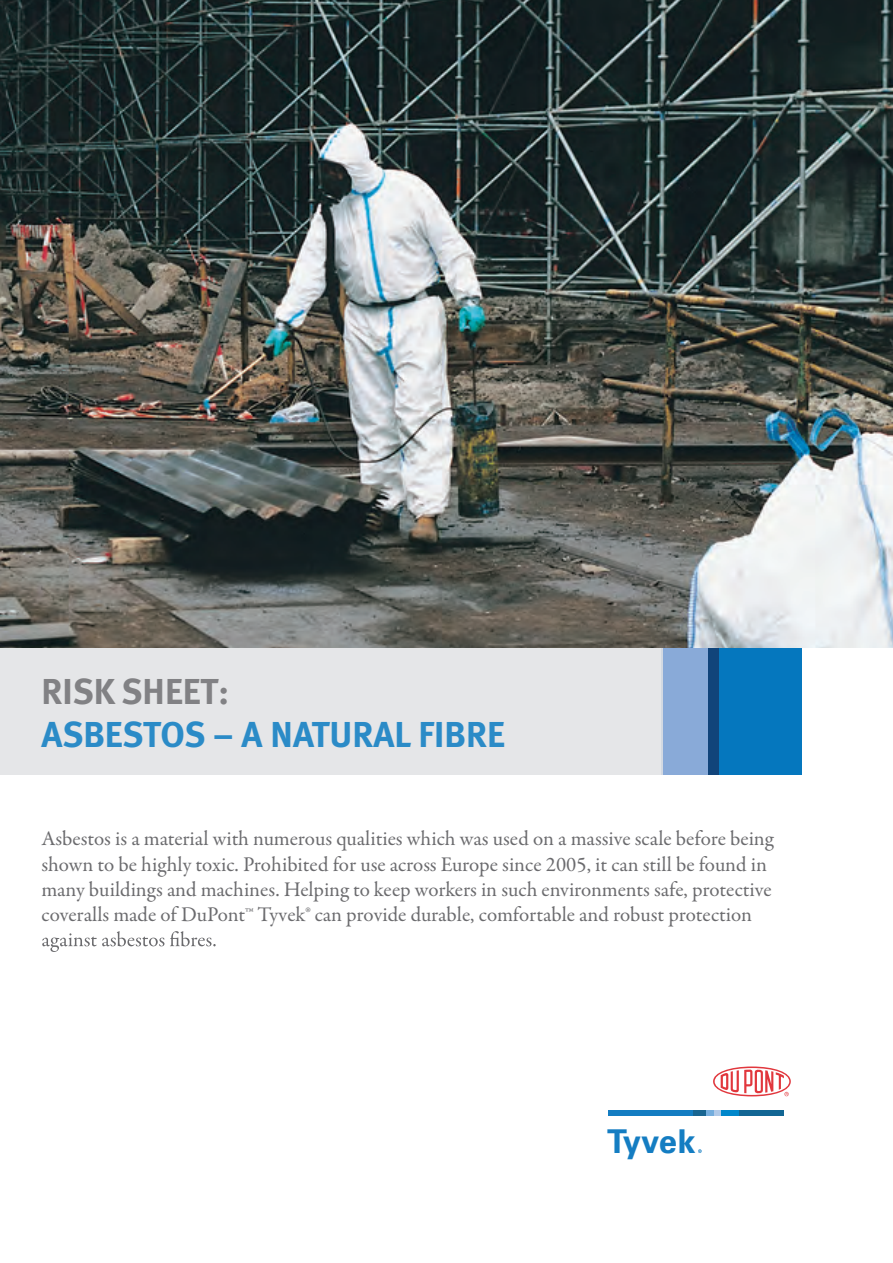
<style>
.page{position:relative;width:893px;height:1263px;background:#fff}
.page>*{position:absolute;margin:0;border:0;box-sizing:border-box;transform-origin:0 0}
.t1{font:700 36px "Meta";color:#0577be}
.t2{font:700 36px "Meta";color:#6b6b6e}
.t3{font:700 32.85px "Univers";letter-spacing:-.005em;color:#147dc2}
.t4{font:21px/25.2px "Garamond Premr Pro";color:#6b6b6e}
</style>
<div class="page">
<div style="left:661px;top:647px;width:47px;height:128px;background:#89aad8"></div>
<div style="left:719px;top:647px;width:82px;height:128px;background:#0577be"></div>
<div style="left:708px;top:647px;width:11px;height:128px;background:#11447a"></div>
<div style="left:0;top:647px;width:662px;height:128px;background:#e1e2e4"></div>
<svg style="left:42px;top:931px;width:174px;height:21px"></svg>
<img style="left:0;top:0;width:893px;height:647px">
<svg style="left:713px;top:1066px;width:78px;height:30px"></svg>
<svg style="left:698px;top:1149px;width:4px;height:4px"></svg>
<div style="left:608px;top:1110px;width:86px;height:6px;background:#147dc2"></div>
<div style="left:739px;top:1110px;width:45px;height:6px;background:#126694"></div>
<div style="left:713px;top:1110px;width:16px;height:6px;background:#b0c9e8"></div>
<div style="left:694px;top:1110px;width:12px;height:6px;background:#186591"></div>
<div style="left:706px;top:1110px;width:7px;height:6px;background:#74addd"></div>
<div style="left:721px;top:1110px;width:18px;height:6px;background:#0087cb"></div>
<h1 class="t2" style="left:41px;top:670px;width:189px">RISK SHEET:</h1>
<h1 class="t1" style="left:41px;top:713px;width:465px">ASBESTOS – A NATURAL FIBRE</h1>
<p class="t4" style="left:41px;top:826px;width:734px">Asbestos is a material with numerous qualities which was used on a massive scale before being shown to be highly toxic. Prohibited for use across Europe since 2005, it can still be found in many buildings and machines. Helping to keep workers in such environments safe, protective coveralls made of DuPont™ Tyvek® can provide durable, comfortable and robust protection</p>
<h2 class="t3" style="left:607px;top:1120px;width:90px">Tyvek</h2>
</div>
